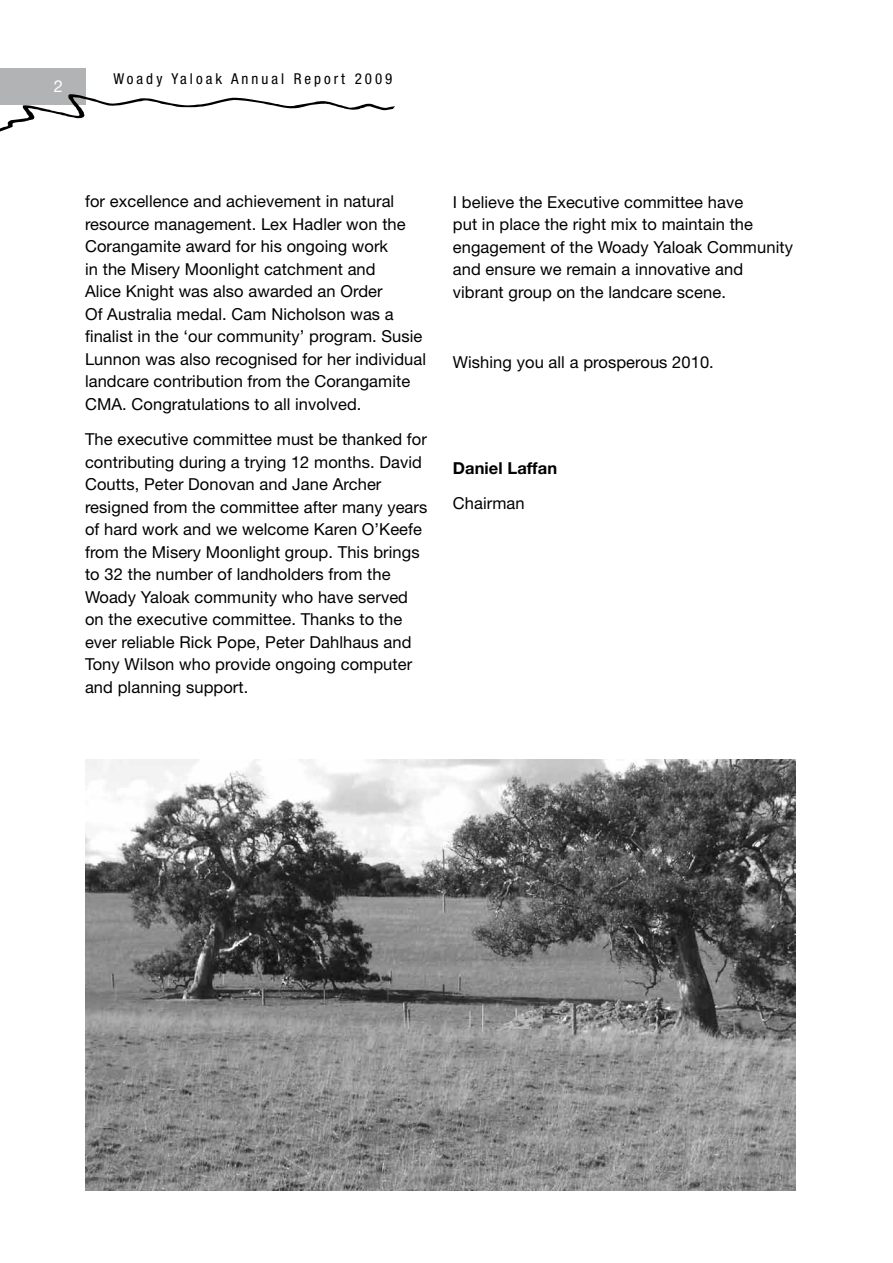
<style>
.page{position:relative;width:893px;height:1263px;background:#fff}
.page>*{position:absolute;margin:0;border:0;box-sizing:border-box;transform-origin:0 0}
.t1{font:16.5px/22.5px "Helvetica Neue LT Std";letter-spacing:.005em;color:#000}
.t2{font:700 16.5px "Helvetica Neue LT Std";letter-spacing:.005em;color:#000}
.t3{font:16.5px "Helvetica Neue LT Std";color:#fff}
.t4{font:condensed 15px "Helvetica Neue LT Std";letter-spacing:.2em;color:#000}
</style>
<div class="page">
<div style="left:0;top:68px;width:85px;height:36px;background:#b1b3b4"></div>
<svg style="left:0;top:94px;width:395px;height:38px"></svg>
<img style="left:86px;top:760px;width:709px;height:431px">
<p class="t3" style="left:54px;top:76px;width:11px">2</p>
<p class="t4" style="left:113px;top:70px;width:281px">Woady Yaloak Annual Report 2009</p>
<p class="t1" style="left:85px;top:190px;width:343px">for excellence and achievement in natural resource management. Lex Hadler won the Corangamite award for his ongoing work<br>in the Misery Moonlight catchment and<br>Alice Knight was also awarded an Order<br>Of Australia medal. Cam Nicholson was a finalist in the ‘our community’ program. Susie Lunnon was also recognised for her individual landcare contribution from the Corangamite CMA. Congratulations to all involved.</p>
<p class="t1" style="left:85px;top:428px;width:344px">The executive committee must be thanked for contributing during a trying 12 months. David Coutts, Peter Donovan and Jane Archer resigned from the committee after many years of hard work and we welcome Karen O’Keefe from the Misery Moonlight group. This brings to 32 the number of landholders from the Woady Yaloak community who have served on the executive committee. Thanks to the ever reliable Rick Pope, Peter Dahlhaus and Tony Wilson who provide ongoing computer and planning support.</p>
<p class="t1" style="left:453px;top:190px;width:342px">I believe the Executive committee have<br>put in place the right mix to maintain the engagement of the Woady Yaloak Community and ensure we remain a innovative and vibrant group on the landcare scene.</p>
<p class="t1" style="left:453px;top:351px;width:262px">Wishing you all a prosperous 2010.</p>
<p class="t2" style="left:453px;top:458px;width:106px">Daniel Laffan</p>
<p class="t1" style="left:453px;top:492px;width:73px">Chairman</p>
</div>
